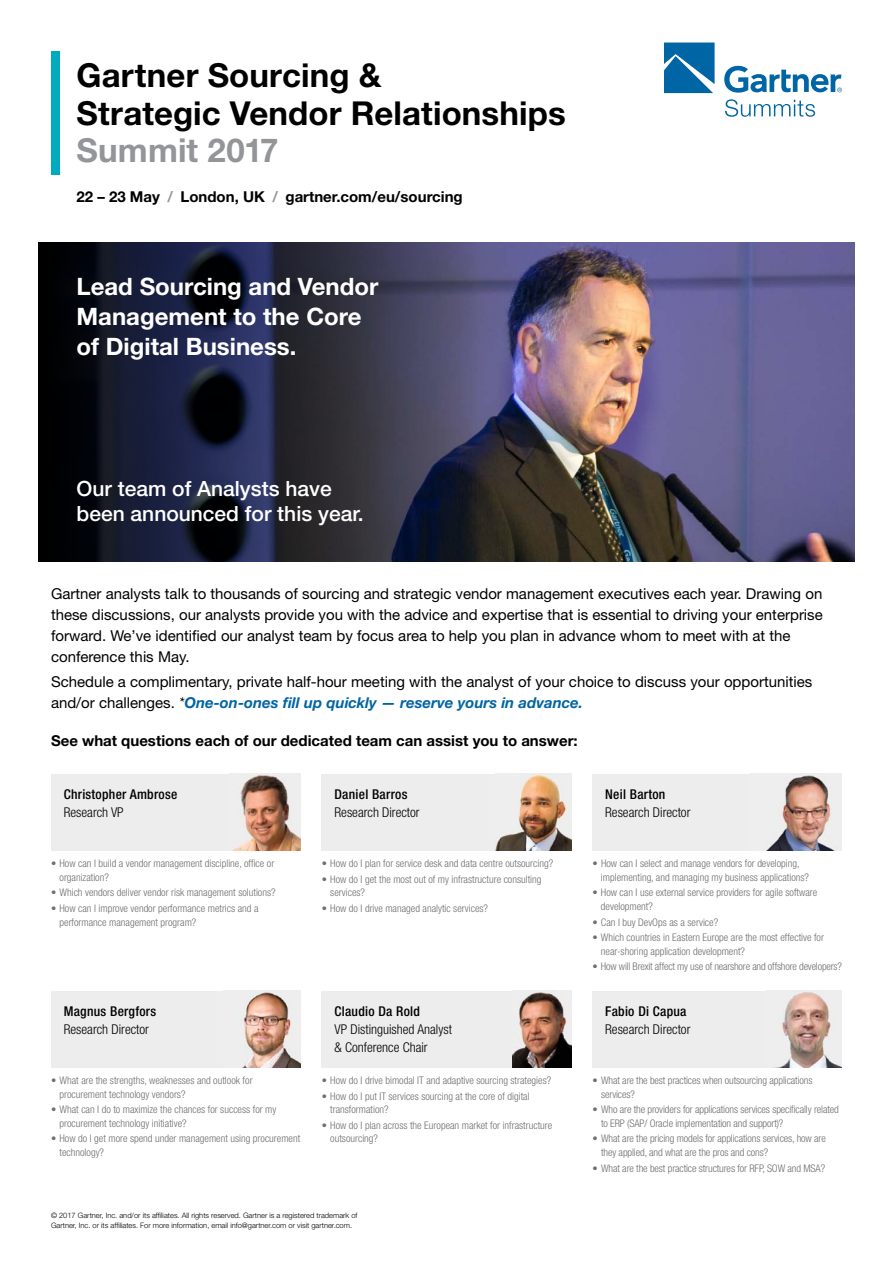
<style>
.page{position:relative;width:893px;height:1263px;background:#fff}
.page>*{position:absolute;margin:0;border:0;box-sizing:border-box;transform-origin:0 0}
.t1{font:700 33px/37.5px "Helvetica Neue LT";letter-spacing:.005em;color:#000}
.t2{font:700 33px "Helvetica Neue LT";letter-spacing:.005em;color:#939598}
.t3{font:700 24px/30px "Helvetica Neue LT";color:#fff}
.t4{font:500 21px/25.5px "Helvetica Neue LT";color:#fff}
.t5{font:15px/21px "Helvetica Neue LT";color:#000}
.t6{font:700 15px "Helvetica Neue LT";color:#000}
.t7{font:300 condensed 13.5px/18px "Helvetica Neue LT";color:#000}
.t8{font:500 condensed 13.5px "Helvetica Neue LT";letter-spacing:.02em;color:#000}
.t9{font:300 condensed 10.5px/13.5px "Helvetica Neue LT";color:#6d6e71}
.t10{font:300 7.5px/10.5px "Helvetica Neue LT";color:#000}
.s1{color:#939598}
.s2{font-style:italic}
.s3{font-weight:700;font-style:italic;color:#0065a4}
</style>
<div class="page">
<svg style="left:664px;top:43px;width:51px;height:50px;background:#1e77ae"></svg>
<svg style="left:724px;top:66px;width:118px;height:27px"></svg>
<svg style="left:725px;top:99px;width:90px;height:18px"></svg>
<div style="left:51px;top:51px;width:9px;height:123px;background:#00abbe"></div>
<div style="left:51px;top:774px;width:249px;height:76px;background:#ededee"></div>
<img style="left:233px;top:775px;width:67px;height:75px">
<div style="left:51px;top:991px;width:249px;height:76px;background:#ededee"></div>
<img style="left:243px;top:992px;width:57px;height:75px">
<div style="left:322px;top:774px;width:249px;height:76px;background:#ededee"></div>
<img style="left:495px;top:774px;width:76px;height:76px">
<div style="left:322px;top:991px;width:249px;height:76px;background:#ededee"></div>
<img style="left:512px;top:992px;width:59px;height:75px">
<div style="left:592px;top:774px;width:250px;height:76px;background:#ededee"></div>
<img style="left:767px;top:775px;width:66px;height:75px">
<div style="left:592px;top:991px;width:250px;height:76px;background:#ededee"></div>
<img style="left:780px;top:992px;width:62px;height:75px">
<img style="left:476px;top:242px;width:379px;height:319px">
<svg style="left:38px;top:242px;width:438px;height:319px;background:#222438"></svg>
<h1 class="t1" style="left:77px;top:56px;width:491px">Gartner Sourcing &amp;<br>Strategic Vendor Relationships</h1>
<h1 class="t2" style="left:77px;top:130px;width:204px">Summit 2017</h1>
<h3 class="t6" style="left:77px;top:187px;width:388px">22 – 23 May <span class="s1">/</span> London, UK <span class="s1">/</span> gartner.com/eu/sourcing</h3>
<h2 class="t3" style="left:77px;top:271px;width:303px">Lead Sourcing and Vendor<br>Management to the Core of Digital Business.</h2>
<h3 class="t4" style="left:77px;top:475px;width:289px">Our team of Analysts have been announced for this year.</h3>
<p class="t5" style="left:51px;top:583px;width:773px">Gartner analysts talk to thousands of sourcing and strategic vendor management executives each year. Drawing on these discussions, our analysts provide you with the advice and expertise that is essential to driving your enterprise forward. We’ve identified our analyst team by focus area to help you plan in advance whom to meet with at the conference this May.</p>
<h3 class="t5" style="left:51px;top:671px;width:763px">Schedule a complimentary, private half-hour meeting with the analyst of your choice to discuss your opportunities and/or challenges. <span class="s2">*</span><span class="s3">One-on-ones fill up quickly — reserve yours in advance.</span></h3>
<h3 class="t6" style="left:51px;top:731px;width:528px">See what questions each of our dedicated team can assist you to answer:</h3>
<p class="t8" style="left:64px;top:786px;width:115px">Christopher Ambrose</p>
<p class="t7" style="left:64px;top:804px;width:61px">Research VP</p>
<p class="t9" style="left:60px;top:857px;width:216px;text-indent:-9px">• How can I build a vendor management discipline, office or organization?</p>
<p class="t9" style="left:51px;top:886px;width:226px">• Which vendors deliver vendor risk management solutions?</p>
<p class="t9" style="left:60px;top:901px;width:201px;text-indent:-9px">• How can I improve vendor performance metrics and a performance management program?</p>
<p class="t8" style="left:334px;top:786px;width:74px">Daniel Barros</p>
<p class="t7" style="left:334px;top:804px;width:87px">Research Director</p>
<p class="t9" style="left:322px;top:857px;width:233px">• How do I plan for service desk and data centre outsourcing?</p>
<p class="t9" style="left:330px;top:872px;width:213px;text-indent:-9px">• How do I get the most out of my infrastructure consulting services?</p>
<p class="t9" style="left:322px;top:901px;width:168px">• How do I drive managed analytic services?</p>
<p class="t8" style="left:64px;top:1003px;width:94px">Magnus Bergfors</p>
<p class="t7" style="left:64px;top:1020px;width:87px">Research Director</p>
<p class="t9" style="left:60px;top:1074px;width:195px;text-indent:-9px">• What are the strengths, weaknesses and outlook for procurement technology vendors?</p>
<p class="t9" style="left:60px;top:1103px;width:218px;text-indent:-9px">• What can I do to maximize the chances for success for my procurement technology initiative?</p>
<p class="t9" style="left:60px;top:1132px;width:242px;text-indent:-9px">• How do I get more spend under management using procurement technology?</p>
<p class="t8" style="left:334px;top:1003px;width:87px">Claudio Da Rold</p>
<p class="t7" style="left:334px;top:1020px;width:119px">VP Distinguished Analyst &amp; Conference Chair</p>
<p class="t9" style="left:322px;top:1074px;width:231px">• How do I drive bimodal IT and adaptive sourcing strategies?</p>
<p class="t9" style="left:330px;top:1089px;width:201px;text-indent:-9px">• How do I put IT services sourcing at the core of digital transformation?</p>
<p class="t9" style="left:330px;top:1118px;width:223px;text-indent:-9px">• How do I plan across the European market for infrastructure outsourcing?</p>
<p class="t10" style="left:51px;top:1210px;width:308px">© 2017 Gartner, Inc. and/or its affiliates. All rights reserved. Gartner is a registered trademark of<br>Gartner, Inc. or its affiliates. For more information, email info@gartner.com or visit gartner.com.</p>
<p class="t8" style="left:605px;top:786px;width:62px">Neil Barton</p>
<p class="t7" style="left:605px;top:804px;width:87px">Research Director</p>
<p class="t9" style="left:601px;top:857px;width:210px;text-indent:-8px">• How can I select and manage vendors for developing, implementing, and managing my business applications?</p>
<p class="t9" style="left:601px;top:886px;width:218px;text-indent:-9px">• How can I use external service providers for agile software development?</p>
<p class="t9" style="left:592px;top:915px;width:127px">• Can I buy DevOps as a service?</p>
<p class="t9" style="left:601px;top:931px;width:224px;text-indent:-9px">• Which countries in Eastern Europe are the most effective for near-shoring application development?</p>
<p class="t9" style="left:592px;top:960px;width:251px">• How will Brexit affect my use of nearshore and offshore developers?</p>
<p class="t8" style="left:605px;top:1003px;width:83px">Fabio Di Capua</p>
<p class="t7" style="left:605px;top:1020px;width:87px">Research Director</p>
<p class="t9" style="left:601px;top:1074px;width:213px;text-indent:-9px">• What are the best practices when outsourcing applications services?</p>
<p class="t9" style="left:601px;top:1103px;width:239px;text-indent:-9px">• Who are the providers for applications services specifically related to ERP (SAP/ Oracle implementation and support)?</p>
<p class="t9" style="left:601px;top:1132px;width:226px;text-indent:-9px">• What are the pricing models for applications services, how are they applied, and what are the pros and cons?</p>
<p class="t9" style="left:592px;top:1161px;width:234px">• What are the best practice structures for RFP, SOW and MSA?</p>
</div>
